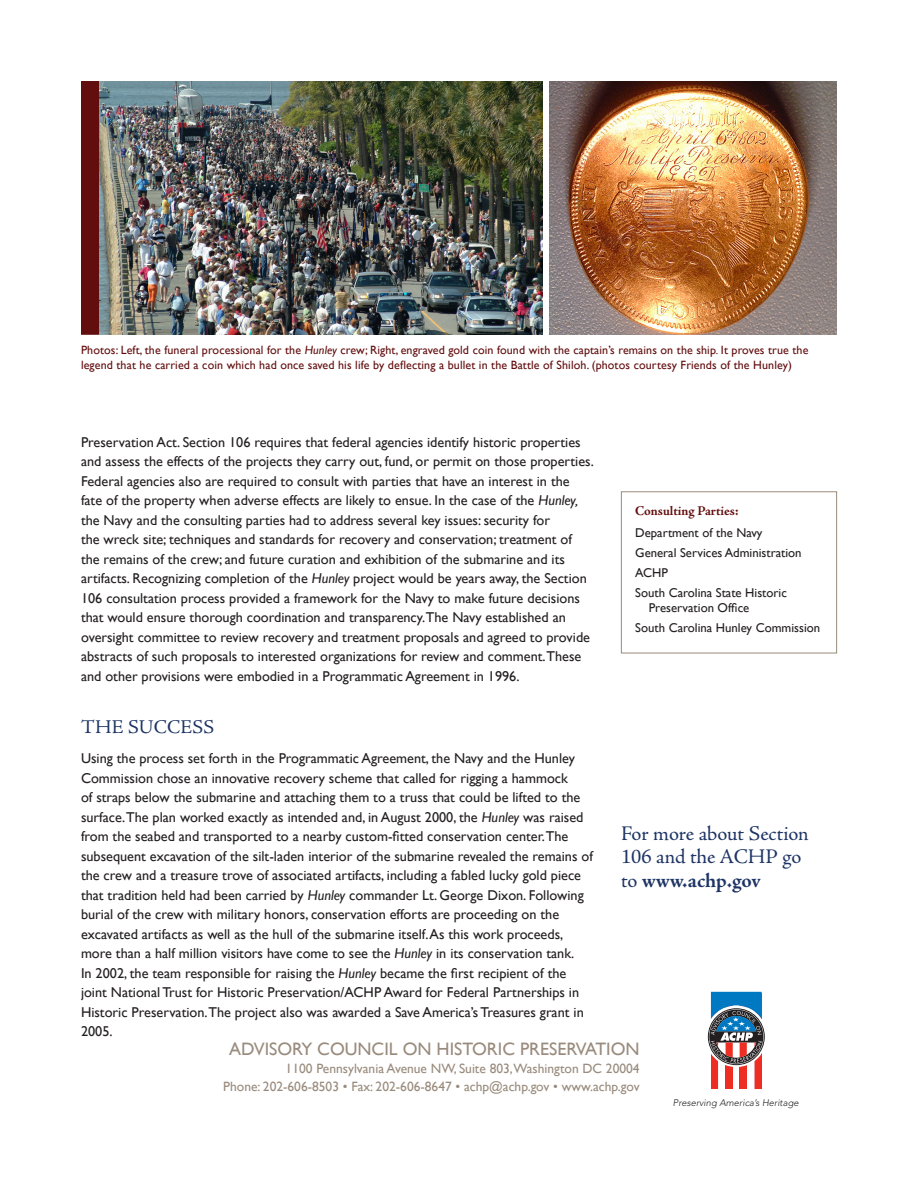
<style>
.page{position:relative;width:918px;height:1188px;background:#fff}
.page>*{position:absolute;margin:0;border:0;box-sizing:border-box;transform-origin:0 0}
.t1{font:20.85px/23.5px "Adobe Jenson Pro";letter-spacing:-.005em;color:#1d3464}
.Subhead_1{font:19.5px "Adobe Jenson Pro";letter-spacing:.015em;color:#1d3464}
.t2{font:18px "Gill Sans";color:#998b7d}
.Body_Copy{font:14.25px/19.5px "Gill Sans";color:#231f20}
.t3{font:13.5px/18px "Gill Sans";color:#998b7d;text-align:right}
.Sidebar_Head{font:700 13.5px "Adobe Jenson Pro";letter-spacing:-.005em;color:#620d0e}
.Sidebar_Copy{font:12.75px/15px "Gill Sans";color:#231f20}
.Photo_Caption{font:12px/15px "Gill Sans";letter-spacing:.01em;color:#620d0e}
.t4{font:italic 300 9.45px "Avenir";color:#231f20}
.s1{font-style:italic}
.s2{font-weight:700}
</style>
<div class="page">
<svg style="left:707px;top:992px;width:58px;height:97px"></svg>
<img style="left:99px;top:81px;width:444px;height:254px">
<img style="left:549px;top:81px;width:288px;height:254px">
<div style="left:81px;top:81px;width:18px;height:254px;background:#620d0e"></div>
<div style="left:621px;top:491px;width:216px;height:162px;border:1px solid #998b7d"></div>
<p class="Photo_Caption" style="left:81px;top:343px;width:729px">Photos: Left, the funeral processional for the <span class="s1">Hunley</span> crew; Right, engraved gold coin found with the captain’s remains on the ship<span class="s1">.</span> It proves true the legend that he carried a coin which had once saved his life by deflecting a bullet in the Battle of Shiloh. (photos courtesy Friends of the Hunley)</p>
<p class="Body_Copy" style="left:81px;top:432px;width:514px">Preservation Act. Section 106 requires that federal agencies identify historic properties and assess the effects of the projects they carry out, fund, or permit on those properties.<br>Federal agencies also are required to consult with parties that have an interest in the fate of the property when adverse effects are likely to ensue. In the case of the <span class="s1">Hunley, </span>the Navy and the consulting parties had to address several key issues: security for<br>the wreck site; techniques and standards for recovery and conservation; treatment of the remains of the crew; and future curation and exhibition of the submarine and its artifacts. Recognizing completion of the <span class="s1">Hunley</span> project would be years away, the Section 106 consultation process provided a framework for the Navy to make future decisions that would ensure thorough coordination and transparency.The Navy established an oversight committee to review recovery and treatment proposals and agreed to provide abstracts of such proposals to interested organizations for review and comment.These and other provisions were embodied in a Programmatic Agreement in 1996.</p>
<p class="Subhead_1" style="left:81px;top:716px;width:135px">THE SUCCESS</p>
<p class="Body_Copy" style="left:81px;top:749px;width:513px">Using the process set forth in the Programmatic Agreement, the Navy and the Hunley Commission chose an innovative recovery scheme that called for rigging a hammock<br>of straps below the submarine and attaching them to a truss that could be lifted to the surface.The plan worked exactly as intended and, in August 2000, the <span class="s1">Hunley</span> was raised from the seabed and transported to a nearby custom-fitted conservation center.The subsequent excavation of the silt-laden interior of the submarine revealed the remains of the crew and a treasure trove of associated artifacts, including a fabled lucky gold piece that tradition held had been carried by <span class="s1">Hunley</span> commander Lt. George Dixon. Following burial of the crew with military honors, conservation efforts are proceeding on the excavated artifacts as well as the hull of the submarine itself. As this work proceeds, more than a half million visitors have come to see the <span class="s1">Hunley</span> in its conservation tank.<br>In 2002, the team responsible for raising the <span class="s1">Hunley</span> became the first recipient of the joint National Trust for Historic Preservation/ACHP Award for Federal Partnerships in Historic Preservation.The project also was awarded a Save America’s Treasures grant in 2005.</p>
<p class="Sidebar_Head" style="left:635px;top:503px;width:105px">Consulting Parties:</p>
<p class="Sidebar_Copy" style="left:635px;top:526px;width:129px">Department of the Navy</p>
<p class="Sidebar_Copy" style="left:635px;top:545px;width:168px">General Services Administration</p>
<p class="Sidebar_Copy" style="left:635px;top:565px;width:34px">ACHP</p>
<p class="Sidebar_Copy" style="left:649px;top:585px;width:140px;text-indent:-14px">South Carolina State Historic<br>Preservation Office</p>
<p class="Sidebar_Copy" style="left:635px;top:620px;width:187px">South Carolina Hunley Commission</p>
<p class="t1" style="left:621px;top:822px;width:189px">For more about Section<br>106 and the ACHP go to <span class="s2">www.achp.gov</span></p>
<p class="t2" style="left:229px;top:1038px;width:412px">ADVISORY COUNCIL ON HISTORIC PRESERVATION</p>
<p class="t3" style="left:223px;top:1059px;width:418px">1100 Pennsylvania Avenue NW, Suite 803,Washington DC 20004<br>Phone: 202-606-8503 • Fax: 202-606-8647 • achp@achp.gov • www.achp.gov</p>
<p class="t4" style="left:673px;top:1098px;width:127px">Preserving America’s Heritage</p>
</div>
